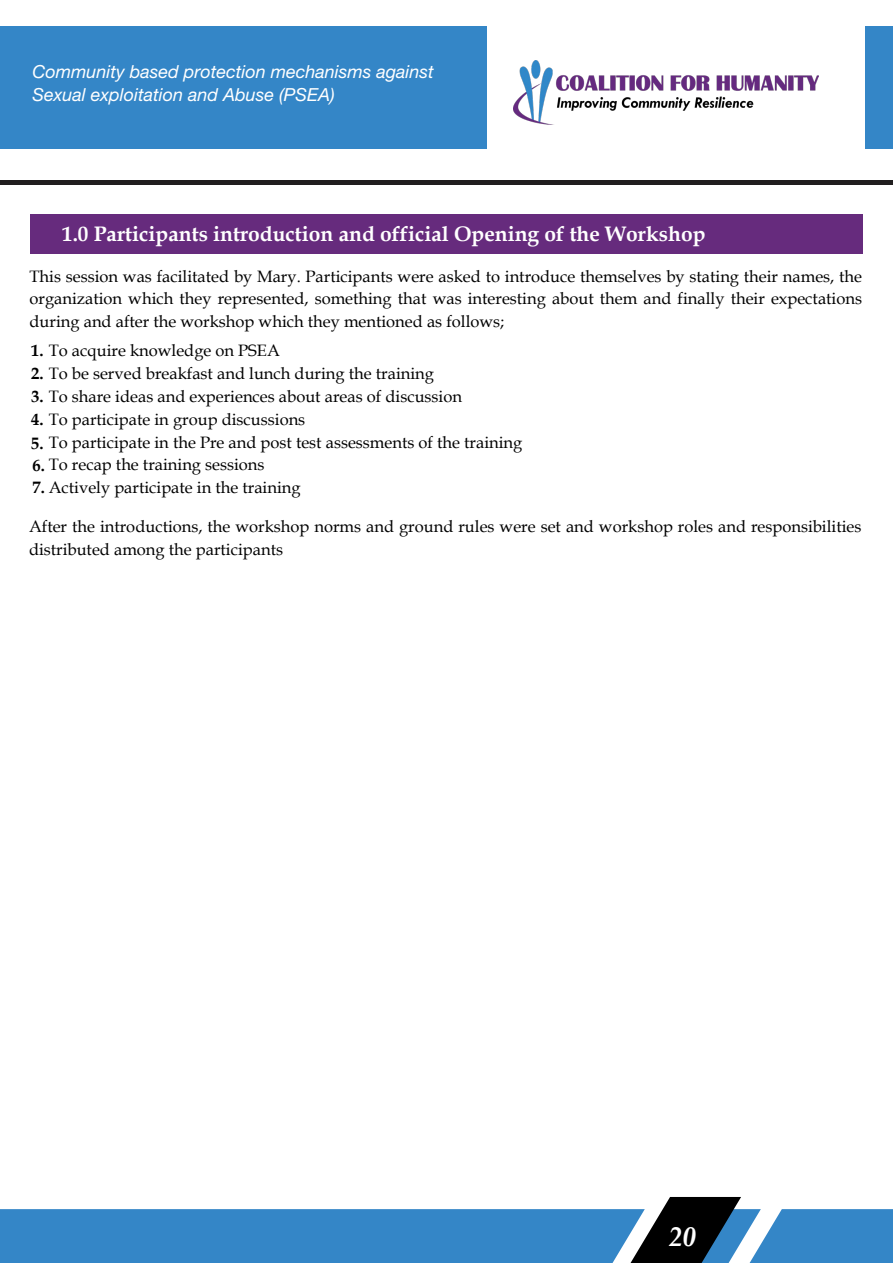
<style>
.page{position:relative;width:893px;height:1263px;background:#fff}
.page>*{position:absolute;margin:0;border:0;box-sizing:border-box;transform-origin:0 0}
.t1{font:italic 700 27px "Book Antiqua";color:#fff}
.t2{font:700 21px "Book Antiqua";color:#fff}
.t3{font:italic 18px/22.8px "Helvetica Neue LT Std";color:#fff}
.t4{font:16.5px/22.8px "Book Antiqua";color:#000;text-align:justify}
.s1{font-weight:700}
</style>
<div class="page">
<img style="left:514px;top:61px;width:305px;height:64px">
<hr style="left:0;top:181px;width:893px;height:4px;background:#211e1f">
<div style="left:0;top:26px;width:486px;height:123px;background:#3486c7"></div>
<svg style="left:0;top:1197px;width:893px;height:66px"></svg>
<div style="left:865px;top:26px;width:28px;height:123px;background:#3486c7"></div>
<div style="left:30px;top:215px;width:832px;height:39px;background:#662b7d"></div>
<p class="t3" style="left:33px;top:60px;width:403px">Community based protection mechanisms against<br>Sexual exploitation and Abuse (PSEA)</p>
<p class="t2" style="left:62px;top:220px;width:645px">1.0 Participants introduction and official Opening of the Workshop</p>
<p class="t4" style="left:30px;top:264px;width:834px">This session was facilitated by Mary. Participants were asked to introduce themselves by stating their names, the organization which they represented, something that was interesting about them and finally their expectations during and after the workshop which they mentioned as follows;</p>
<p class="t4" style="left:31px;top:339px;width:250px"><span class="s1">1.</span> To acquire knowledge on PSEA</p>
<p class="t4" style="left:31px;top:362px;width:404px"><span class="s1">2.</span> To be served breakfast and lunch during the training</p>
<p class="t4" style="left:31px;top:385px;width:432px"><span class="s1">3.</span> To share ideas and experiences about areas of discussion</p>
<p class="t4" style="left:31px;top:407px;width:276px"><span class="s1">4.</span> To participate in group discussions</p>
<p class="t4" style="left:31px;top:430px;width:493px"><span class="s1">5.</span> To participate in the Pre and post test assessments of the training</p>
<p class="t4" style="left:33px;top:453px;width:233px"><span class="s1">6.</span> To recap the training sessions</p>
<p class="t4" style="left:33px;top:476px;width:270px"><span class="s1">7.</span> Actively participate in the training</p>
<p class="t4" style="left:29px;top:515px;width:834px">After the introductions, the workshop norms and ground rules were set and workshop roles and responsibilities distributed among the participants</p>
<h1 class="t1" style="left:669px;top:1218px;width:28px">20</h1>
</div>
